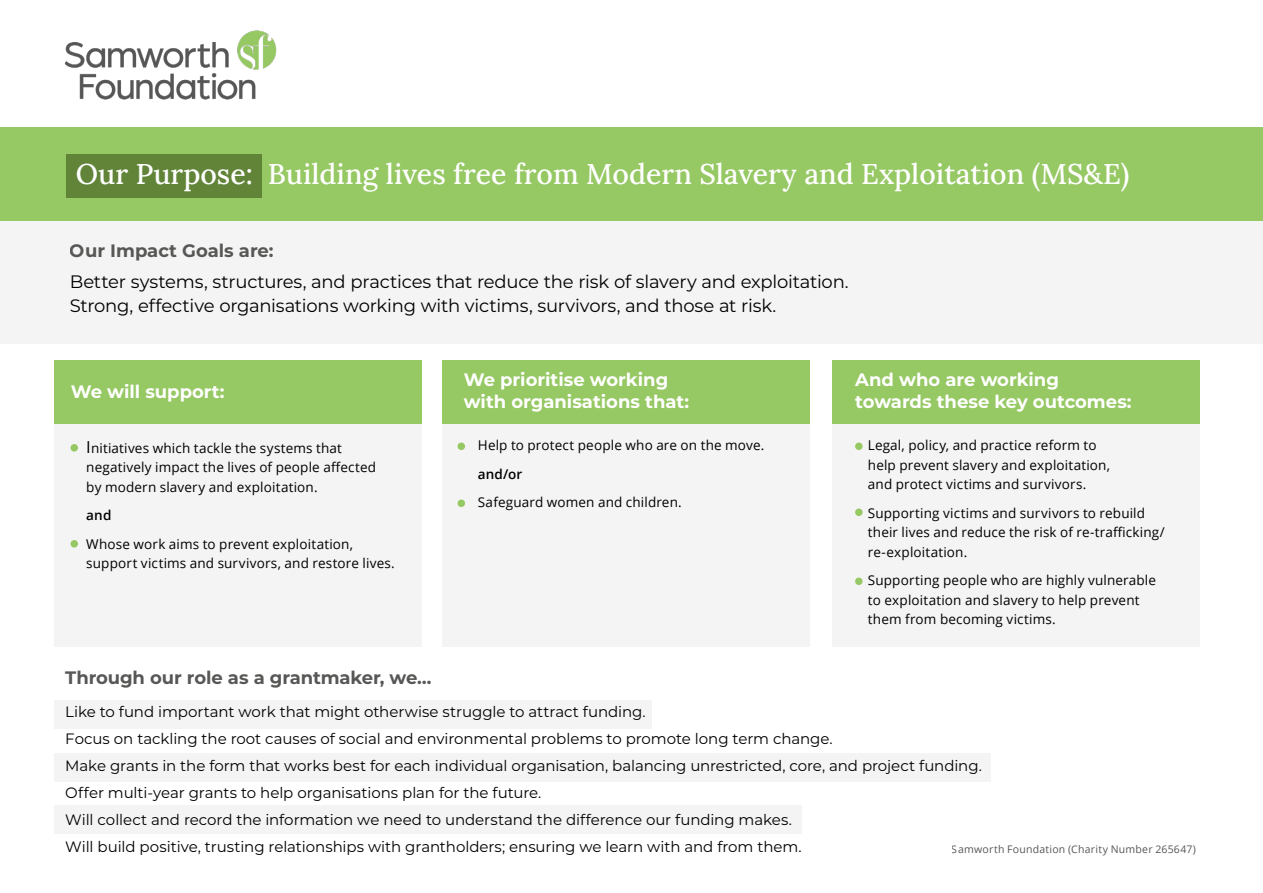
<style>
.page{position:relative;width:1263px;height:893px;background:#fff}
.page>*{position:absolute;margin:0;border:0;box-sizing:border-box;transform-origin:0 0}
.t1{font:28.5px "Lora";color:#fff}
.t2{font:18px/24px "Montserrat";letter-spacing:-.015em;color:#000}
.t3{font:700 18px/21.6px "Montserrat";color:#fff}
.t4{font:700 18px "Montserrat";letter-spacing:-.005em;color:#575756}
.t5{font:15px/27px "Montserrat";letter-spacing:-.005em;color:#000}
.t6{font:13.5px/19.5px "Open Sans";letter-spacing:.01em;color:#000}
.t7{font:600 13.5px "Open Sans";letter-spacing:.01em;color:#000}
.t8{font:10.5px "Open Sans";letter-spacing:.02em;color:#575756}
.s1{font-size:16.5px}
</style>
<div class="page">
<div style="left:54px;top:360px;width:368px;height:286px;background:#f4f4f4"></div>
<div style="left:442px;top:360px;width:368px;height:286px;background:#f4f4f4"></div>
<div style="left:832px;top:360px;width:368px;height:286px;background:#f4f4f4"></div>
<div style="left:0;top:220px;width:1263px;height:124px;background:#f4f4f4"></div>
<img style="left:51px;top:30px;width:238px;height:98px">
<div style="left:0;top:128px;width:1263px;height:92px;background:#96c864"></div>
<div style="left:66px;top:154px;width:195px;height:44px;background:#618439"></div>
<div style="left:54px;top:360px;width:368px;height:63px;background:#96c864"></div>
<div style="left:442px;top:360px;width:368px;height:63px;background:#96c864"></div>
<div style="left:832px;top:360px;width:368px;height:63px;background:#96c864"></div>
<div style="left:54px;top:700px;width:597px;height:29px;background:#f4f4f4"></div>
<div style="left:54px;top:753px;width:936px;height:29px;background:#f4f4f4"></div>
<div style="left:54px;top:806px;width:747px;height:28px;background:#f4f4f4"></div>
<div style="left:70px;top:444px;width:8px;height:8px;background:#96c864;border-radius:50%"></div>
<div style="left:70px;top:540px;width:8px;height:8px;background:#96c864;border-radius:50%"></div>
<div style="left:458px;top:443px;width:7px;height:7px;background:#96c864;border-radius:50%"></div>
<div style="left:855px;top:443px;width:7px;height:7px;background:#96c864;border-radius:50%"></div>
<div style="left:855px;top:509px;width:7px;height:7px;background:#96c864;border-radius:50%"></div>
<div style="left:855px;top:578px;width:7px;height:7px;background:#96c864;border-radius:50%"></div>
<div style="left:458px;top:500px;width:7px;height:7px;background:#96c864;border-radius:50%"></div>
<h1 class="t1" style="left:76px;top:152px;width:1055px">Our Purpose: Building lives free from Modern Slavery and Exploitation (MS&amp;E)</h1>
<h2 class="t4" style="left:70px;top:238px;width:205px">Our Impact Goals are:</h2>
<h2 class="t2" style="left:70px;top:269px;width:780px">Better systems, structures, and practices that reduce the risk of slavery and exploitation.<br>Strong, effective organisations working with victims, survivors, and those at risk.</h2>
<h2 class="t3" style="left:71px;top:379px;width:155px">We will support:</h2>
<h2 class="t3" style="left:464px;top:368px;width:227px">We prioritise working with organisations that:</h2>
<h2 class="t3" style="left:855px;top:368px;width:278px">And who are working towards these key outcomes:</h2>
<p class="t6" style="left:86px;top:438px;width:291px"><span class="s1">I</span>nitiatives which tackle the systems that negatively impact the lives of people affected by modern slavery and exploitation.</p>
<p class="t7" style="left:86px;top:506px;width:27px">and</p>
<p class="t6" style="left:86px;top:534px;width:310px">Whose work aims to prevent exploitation, support victims and survivors, and restore lives.</p>
<p class="t6" style="left:478px;top:435px;width:288px">Help to protect people who are on the move.</p>
<p class="t7" style="left:478px;top:465px;width:46px">and/or</p>
<p class="t6" style="left:478px;top:492px;width:205px">Safeguard women and children.</p>
<p class="t6" style="left:868px;top:435px;width:244px">Legal, policy, and practice reform to help prevent slavery and exploitation, and protect victims and survivors.</p>
<p class="t6" style="left:868px;top:503px;width:298px">Supporting victims and survivors to rebuild their lives and reduce the risk of re-trafficking/ re-exploitation.</p>
<p class="t6" style="left:868px;top:570px;width:290px">Supporting people who are highly vulnerable to exploitation and slavery to help prevent them from becoming victims.</p>
<h2 class="t4" style="left:65px;top:665px;width:368px">Through our role as a grantmaker, we…</h2>
<p class="t5" style="left:65px;top:698px;width:918px">Like to fund important work that might otherwise struggle to attract funding.<br>Focus on tackling the root causes of social and environmental problems to promote long term change.<br>Make grants in the form that works best for each individual organisation, balancing unrestricted, core, and project funding.<br>Offer multi-year grants to help organisations plan for the future.<br>Will collect and record the information we need to understand the difference our funding makes.<br>Will build positive, trusting relationships with grantholders; ensuring we learn with and from them.</p>
<p class="t8" style="left:952px;top:842px;width:246px">Samworth Foundation (Charity Number 265647)</p>
</div>
